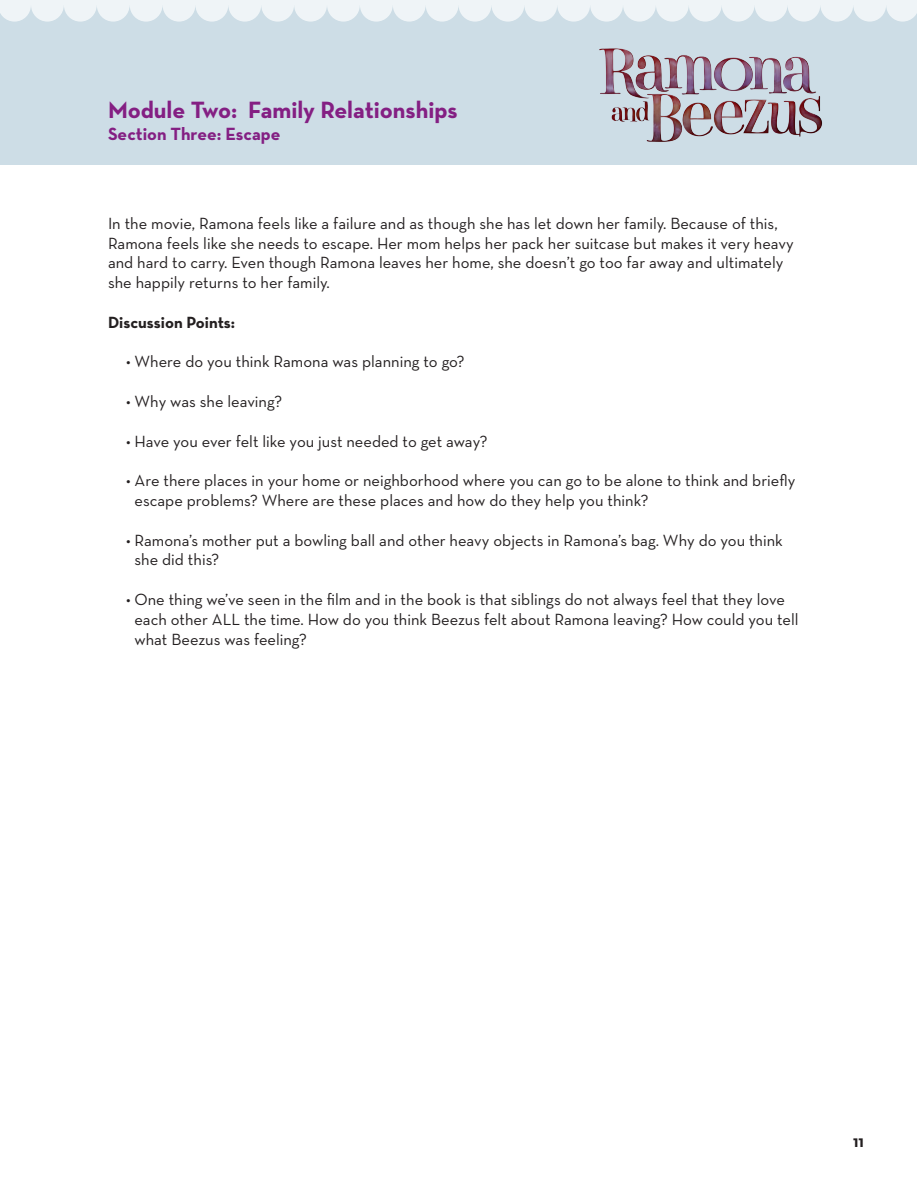
<style>
.page{position:relative;width:918px;height:1188px;background:#fff}
.page>*{position:absolute;margin:0;border:0;box-sizing:border-box;transform-origin:0 0}
.t1{font:700 24px "Neutraface Text";color:#841f83}
.t2{font:700 18px "Neutraface Text";color:#841f83}
.Book{font:16.5px/19.8px "Neutraface Text";color:#231f20}
.Bold{font:700 16.5px "Neutraface Text";color:#231f20}
</style>
<div class="page">
<div style="left:1px;top:1px;width:916px;height:164px;background:#cddde6"></div>
<img style="left:599px;top:48px;width:223px;height:94px">
<svg style="left:0;top:0;width:917px;height:22px"></svg>
<p class="t1" style="left:108px;top:94px;width:351px">Module Two: Family Relationships</p>
<p class="t2" style="left:108px;top:122px;width:174px">Section Three: Escape</p>
<p class="Book" style="left:108px;top:213px;width:687px">In the movie, Ramona feels like a failure and as though she has let down her family. Because of this, Ramona feels like she needs to escape. Her mom helps her pack her suitcase but makes it very heavy and hard to carry. Even though Ramona leaves her home, she doesn’t go too far away and ultimately she happily returns to her family.</p>
<p class="Bold" style="left:108px;top:312px;width:129px">Discussion Points:</p>
<p class="Book" style="left:126px;top:352px;width:340px">• Where do you think Ramona was planning to go?</p>
<p class="Book" style="left:126px;top:391px;width:158px">• Why was she leaving?</p>
<p class="Book" style="left:126px;top:431px;width:363px">• Have you ever felt like you just needed to get away?</p>
<p class="Book" style="left:135px;top:471px;width:662px;text-indent:-9px">• Are there places in your home or neighborhood where you can go to be alone to think and briefly escape problems? Where are these places and how do they help you think?</p>
<p class="Book" style="left:135px;top:530px;width:650px;text-indent:-9px">• Ramona’s mother put a bowling ball and other heavy objects in Ramona’s bag. Why do you think she did this?</p>
<p class="Book" style="left:135px;top:589px;width:666px;text-indent:-9px">• One thing we’ve seen in the film and in the book is that siblings do not always feel that they love each other ALL the time. How do you think Beezus felt about Ramona leaving? How could you tell what Beezus was feeling?</p>
<p class="Bold" style="left:853px;top:1131px;width:12px">11</p>
</div>
